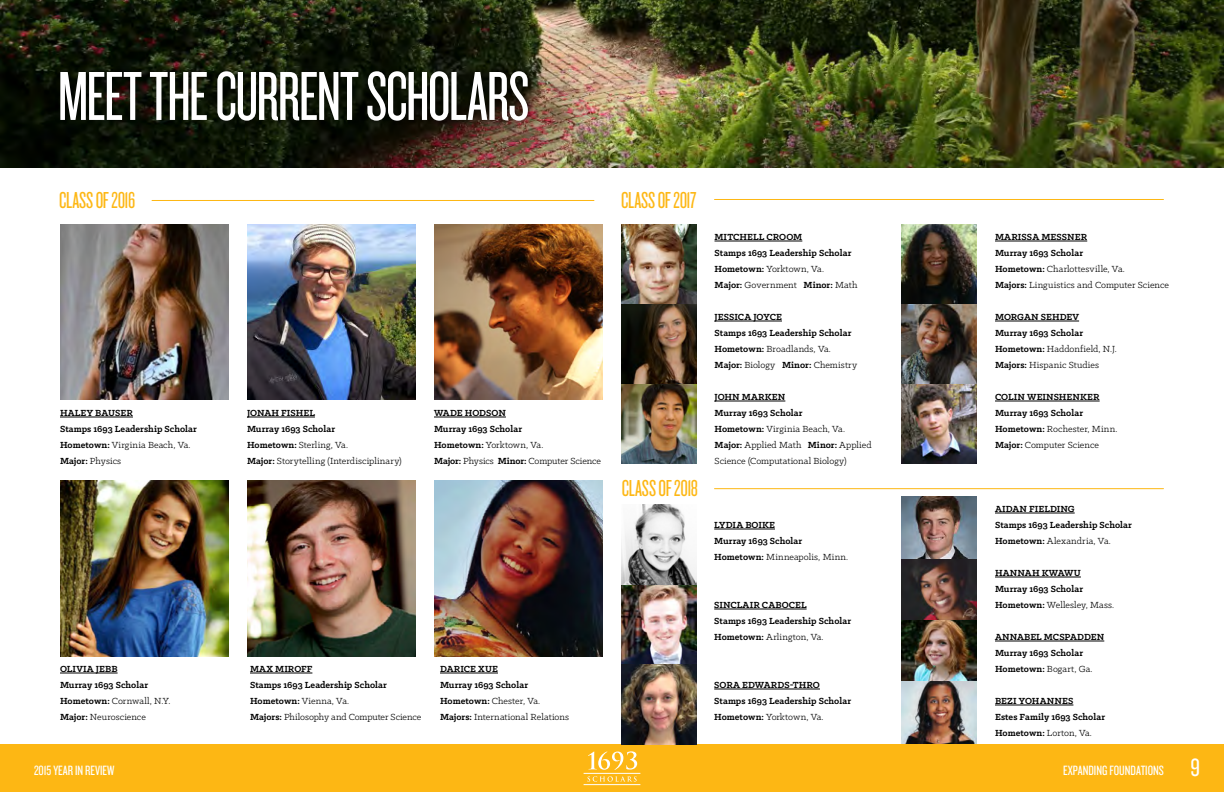
<style>
.page{position:relative;width:1224px;height:792px;background:#fff}
.page>*{position:absolute;margin:0;border:0;box-sizing:border-box;transform-origin:0 0}
.t1{font:72px "Knockout HTF27 Junior Bantamwt";letter-spacing:-.02em;color:#fff}
.t2{font:26px "Knockout HTF28 Junior Featherwt";color:#fff}
.t3{font:24px "Knockout HTF27 Junior Bantamwt";letter-spacing:-.01em;color:#fdb714}
.t4{font:14px "Knockout HTF28 Junior Featherwt";color:#fff}
.t5{font:700 10px/16px "Klinic Slab";letter-spacing:.005em;color:#000}
.t6{font:10px/16px "Klinic Slab";letter-spacing:.005em;color:#000}
.s1{font-weight:400}
.s2{font-weight:700}
</style>
<div class="page">
<div style="left:0;top:744px;width:1224px;height:48px;background:#fdb714"></div>
<hr style="left:584px;top:773px;width:56px;height:1px;background:#fff">
<hr style="left:584px;top:784px;width:56px;height:1px;background:#fff">
<svg style="left:588px;top:751px;width:49px;height:19px"></svg>
<svg style="left:587px;top:776px;width:50px;height:6px"></svg>
<img style="left:902px;top:496px;width:75px;height:248px">
<img style="left:902px;top:224px;width:75px;height:240px">
<img style="left:621px;top:224px;width:75px;height:240px">
<img style="left:0;top:0;width:1224px;height:168px">
<div style="left:55px;top:66px;width:478px;height:60px;background:#000;opacity:.5"></div>
<hr style="left:60px;top:417px;width:73px;height:1px;background:#000">
<hr style="left:247px;top:417px;width:68px;height:1px;background:#000">
<hr style="left:434px;top:417px;width:72px;height:1px;background:#000">
<hr style="left:60px;top:673px;width:58px;height:1px;background:#000">
<hr style="left:250px;top:673px;width:62px;height:1px;background:#000">
<hr style="left:440px;top:673px;width:58px;height:1px;background:#000">
<img style="left:60px;top:224px;width:169px;height:176px">
<img style="left:60px;top:481px;width:169px;height:176px">
<img style="left:247px;top:224px;width:169px;height:176px">
<img style="left:247px;top:481px;width:169px;height:176px">
<img style="left:434px;top:224px;width:169px;height:176px">
<img style="left:434px;top:481px;width:169px;height:176px">
<hr style="left:714px;top:241px;width:88px;height:1px;background:#000">
<hr style="left:714px;top:321px;width:68px;height:1px;background:#000">
<hr style="left:714px;top:401px;width:71px;height:1px;background:#000">
<img style="left:621px;top:505px;width:75px;height:240px">
<hr style="left:714px;top:529px;width:61px;height:1px;background:#000">
<hr style="left:714px;top:609px;width:93px;height:1px;background:#000">
<hr style="left:714px;top:689px;width:106px;height:1px;background:#000">
<hr style="left:995px;top:241px;width:92px;height:1px;background:#000">
<hr style="left:995px;top:321px;width:84px;height:1px;background:#000">
<hr style="left:995px;top:401px;width:105px;height:1px;background:#000">
<hr style="left:995px;top:513px;width:80px;height:1px;background:#000">
<hr style="left:995px;top:577px;width:86px;height:1px;background:#000">
<hr style="left:995px;top:641px;width:109px;height:1px;background:#000">
<hr style="left:995px;top:705px;width:78px;height:1px;background:#000">
<hr style="left:714px;top:199px;width:450px;height:1px;background:#fdb714">
<hr style="left:714px;top:488px;width:450px;height:1px;background:#fdb714">
<hr style="left:152px;top:200px;width:442px;height:1px;background:#fdb714">
<h1 class="t1" style="left:58px;top:61px;width:473px">MEET THE CURRENT SCHOLARS</h1>
<h3 class="t3" style="left:59px;top:188px;width:78px">CLASS OF 2016</h3>
<p class="t5" style="left:60px;top:405px;width:138px">HALEY BAUSER<br>Stamps 1693 Leadership Scholar<br>Hometown: <span class="s1">Virginia Beach, Va.<br></span>Major: <span class="s1">Physics</span></p>
<p class="t5" style="left:247px;top:405px;width:156px">JONAH FISHEL<br>Murray 1693 Scholar<br>Hometown: <span class="s1">Sterling, Va.<br></span>Major: <span class="s1">Storytelling (Interdisciplinary)</span></p>
<p class="t5" style="left:434px;top:405px;width:169px">WADE HODSON<br>Murray 1693 Scholar<br>Hometown: <span class="s1">Yorktown, Va.<br></span>Major: <span class="s1">Physics</span> Minor: <span class="s1">Computer Science</span></p>
<p class="t5" style="left:60px;top:661px;width:112px">OLIVIA JEBB<br>Murray 1693 Scholar<br>Hometown: <span class="s1">Cornwall, N.Y.<br></span>Major: <span class="s1">Neuroscience</span></p>
<p class="t5" style="left:250px;top:661px;width:173px">MAX MIROFF<br>Stamps 1693 Leadership Scholar<br>Hometown: <span class="s1">Vienna, Va.<br></span>Majors: <span class="s1">Philosophy and Computer Science</span></p>
<p class="t5" style="left:440px;top:661px;width:131px">DARICE XUE<br>Murray 1693 Scholar<br>Hometown: <span class="s1">Chester, Va.<br></span>Majors: <span class="s1">International Relations</span></p>
<h3 class="t3" style="left:621px;top:188px;width:77px">CLASS OF 2017</h3>
<h3 class="t3" style="left:622px;top:476px;width:78px">CLASS OF 2018</h3>
<p class="t5" style="left:714px;top:229px;width:145px">MITCHELL CROOM<br>Stamps 1693 Leadership Scholar<br>Hometown: <span class="s1">Yorktown, Va.<br></span>Major: <span class="s1">Government</span> Minor: <span class="s1">Math</span></p>
<p class="t5" style="left:715px;top:309px;width:144px">JESSICA JOYCE<br>Stamps 1693 Leadership Scholar<br>Hometown: <span class="s1">Broadlands, Va.<br></span>Major: <span class="s1">Biology</span> Minor: <span class="s1">Chemistry</span></p>
<p class="t6" style="left:715px;top:389px;width:159px"><span class="s2">JOHN MARKEN<br>Murray 1693 Scholar<br>Hometown:</span> Virginia Beach, Va.<br><span class="s2">Major:</span> Applied Math <span class="s2">Minor:</span> Applied<br>Science (Computational Biology)</p>
<p class="t5" style="left:714px;top:517px;width:135px">LYDIA BOIKE<br>Murray 1693 Scholar<br>Hometown: <span class="s1">Minneapolis, Minn.</span></p>
<p class="t5" style="left:714px;top:597px;width:138px">SINCLAIR CABOCEL<br>Stamps 1693 Leadership Scholar<br>Hometown: <span class="s1">Arlington, Va.</span></p>
<p class="t5" style="left:714px;top:677px;width:138px">SORA EDWARDS-THRO<br>Stamps 1693 Leadership Scholar<br>Hometown: <span class="s1">Yorktown, Va.</span></p>
<p class="t6" style="left:995px;top:229px;width:176px"><span class="s2">MARISSA MESSNER<br>Murray 1693 Scholar<br>Hometown:</span> Charlottesville, Va.<br><span class="s2">Majors:</span> Linguistics and Computer Science</p>
<p class="t5" style="left:995px;top:309px;width:123px">MORGAN SEHDEV<br>Murray 1693 Scholar<br>Hometown: <span class="s1">Haddonfield, N.J.<br></span>Majors: <span class="s1">Hispanic Studies</span></p>
<p class="t5" style="left:995px;top:389px;width:124px">COLIN WEINSHENKER<br>Murray 1693 Scholar<br>Hometown: <span class="s1">Rochester, Minn.<br></span>Major: <span class="s1">Computer Science</span></p>
<p class="t5" style="left:995px;top:501px;width:138px">AIDAN FIELDING<br>Stamps 1693 Leadership Scholar<br>Hometown: <span class="s1">Alexandria, Va.</span></p>
<p class="t5" style="left:995px;top:565px;width:121px">HANNAH KWAWU<br>Murray 1693 Scholar<br>Hometown: <span class="s1">Wellesley, Mass.</span></p>
<p class="t5" style="left:995px;top:629px;width:111px">ANNABEL MCSPADDEN<br>Murray 1693 Scholar<br>Hometown: <span class="s1">Bogart, Ga.</span></p>
<p class="t5" style="left:995px;top:693px;width:112px">BEZI YOHANNES<br>Estes Family 1693 Scholar<br>Hometown: <span class="s1">Lorton, Va.</span></p>
<h3 class="t4" style="left:34px;top:764px;width:82px">2015 YEAR IN REVIEW</h3>
<h3 class="t4" style="left:1063px;top:764px;width:102px">EXPANDING FOUNDATIONS</h3>
<h2 class="t2" style="left:1190px;top:755px;width:11px">9</h2>
</div>
